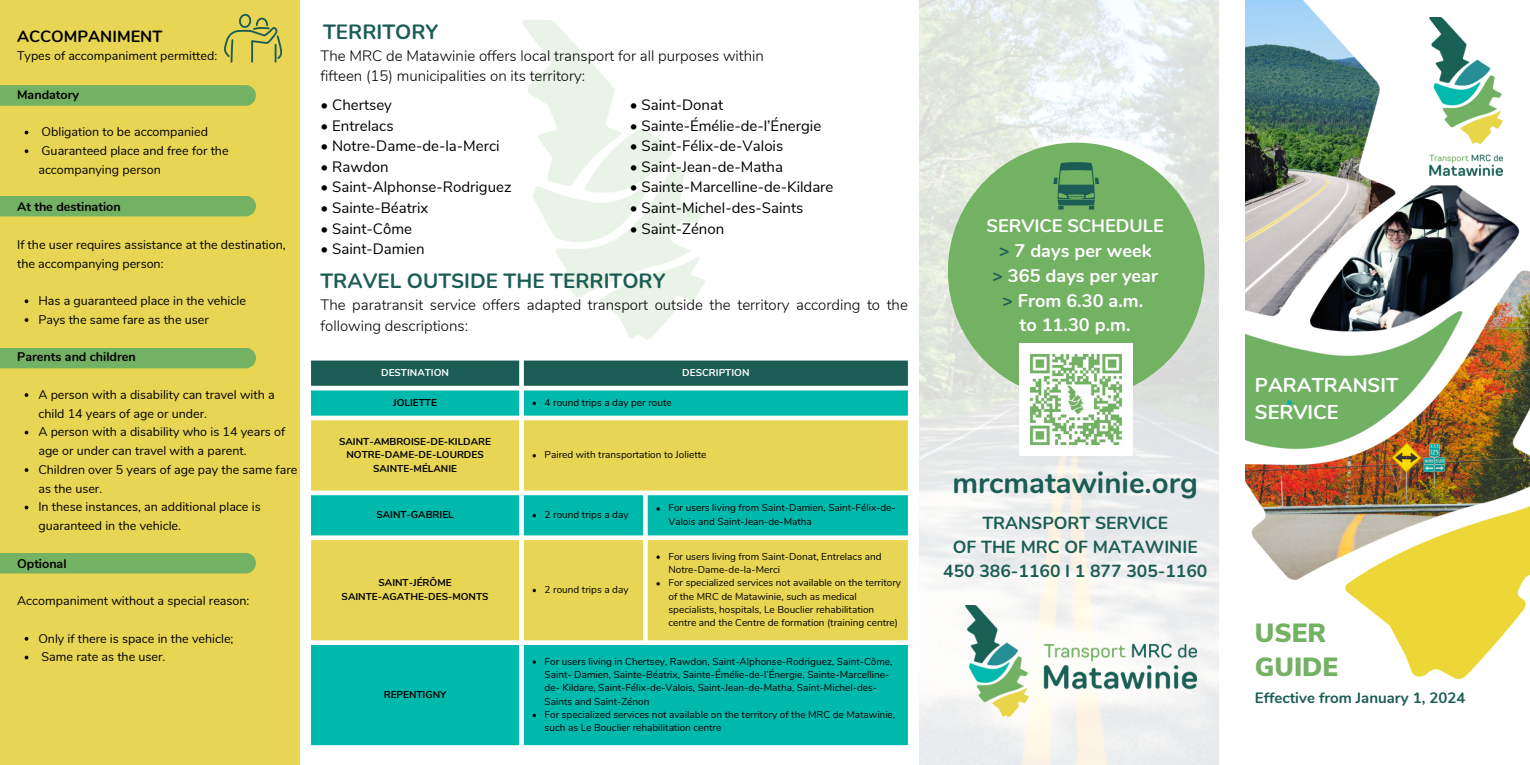
<style>
.page{position:relative;width:1530px;height:765px;background:#fff}
.page>*{position:absolute;margin:0;border:0;box-sizing:border-box;transform-origin:0 0}
.t1{font:700 29.38px "Nunito";color:#1b5d54}
.t2{font:900 26.25px "Nunito Sans";color:#73b163}
.t3{font:700 20.62px "Nunito";color:#1b5d54}
.t4{font:700 20px "Nunito";color:#fff}
.t5{font:700 18.12px "Nunito";color:#fff}
.t6{font:700 17.5px "Nunito";color:#1b5d54}
.t7{font:700 16.25px "Nunito";color:#000}
.t8{font:15px "Nunito Sans";color:#000}
.t9{font:300 15px/20.6px "Nunito";color:#000}
.t10{font:700 15px "Nunito";color:#1b5d54}
.t11{font:12.5px/18.8px "Nunito";color:#000}
.t12{font:700 12.5px "Nunito";color:#000}
.t13{font:10px/13.4px "Nunito";color:#000}
.t14{font:700 10px "Nunito";color:#000}
.t15{font:700 10px "Nunito";color:#fff}
.s1{color:#1b5d54}
</style>
<div class="page">
<img style="left:523px;top:20px;width:182px;height:319px">
<div style="left:311px;top:361px;width:597px;height:25px;background:#1b5d54"></div>
<svg style="left:311px;top:390px;width:597px;height:355px;background:#14beb3"></svg>
<svg style="left:311px;top:420px;width:597px;height:220px;background:#c0d26d"></svg>
<svg style="left:656px;top:507px;width:4px;height:4px"></svg>
<svg style="left:656px;top:556px;width:4px;height:3px"></svg>
<svg style="left:656px;top:582px;width:4px;height:4px"></svg>
<svg style="left:533px;top:660px;width:3px;height:4px"></svg>
<div style="left:0;top:0;width:300px;height:765px;background:#e9d554"></div>
<svg style="left:224px;top:14px;width:58px;height:48px"></svg>
<svg style="left:0;top:85px;width:256px;height:21px;background:#76b162"></svg>
<div style="left:0;top:196px;width:256px;height:20px;background:#73b163"></div>
<div style="left:0;top:348px;width:256px;height:20px;background:#73b163"></div>
<div style="left:0;top:553px;width:256px;height:21px;background:#73b163"></div>
<svg style="left:25px;top:149px;width:3px;height:4px"></svg>
<svg style="left:25px;top:299px;width:3px;height:4px"></svg>
<svg style="left:25px;top:318px;width:3px;height:4px"></svg>
<svg style="left:25px;top:393px;width:3px;height:4px"></svg>
<svg style="left:25px;top:468px;width:3px;height:4px"></svg>
<svg style="left:25px;top:637px;width:3px;height:4px"></svg>
<img style="left:1245px;top:0;width:285px;height:680px">
<img style="left:1430px;top:18px;width:72px;height:157px">
<img style="left:919px;top:0;width:299px;height:765px">
<div style="left:948px;top:143px;width:257px;height:256px;background:#73b163;border-radius:50%"></div>
<img style="left:1020px;top:343px;width:112px;height:113px">
<svg style="left:1053px;top:162px;width:46px;height:48px"></svg>
<img style="left:965px;top:605px;width:232px;height:112px">
<p class="t7" style="left:17px;top:25px;width:147px">ACCOMPANIMENT</p>
<p class="t11" style="left:17px;top:47px;width:202px">Types of accompaniment permitted:</p>
<p class="t12" style="left:17px;top:86px;width:63px">Mandatory</p>
<p class="t11" style="left:42px;top:123px;width:168px">Obligation to be accompanied</p>
<p class="t11" style="left:38px;top:142px;width:192px">Guaranteed place and free for the accompanying person</p>
<p class="t12" style="left:17px;top:199px;width:105px">At the destination</p>
<p class="t11" style="left:17px;top:235px;width:270px">If the user requires assistance at the destination,</p>
<p class="t11" style="left:17px;top:254px;width:148px">the accompanying person:</p>
<p class="t11" style="left:38px;top:292px;width:209px">Has a guaranteed place in the vehicle</p>
<p class="t11" style="left:38px;top:310px;width:172px">Pays the same fare as the user</p>
<p class="t12" style="left:17px;top:349px;width:120px">Parents and children</p>
<p class="t11" style="left:38px;top:385px;width:238px">A person with a disability can travel with a child 14 years of age or under.</p>
<p class="t11" style="left:38px;top:423px;width:248px">A person with a disability who is 14 years of age or under can travel with a parent.</p>
<p class="t11" style="left:38px;top:460px;width:260px">Children over 5 years of age pay the same fare as the user.</p>
<p class="t11" style="left:38px;top:498px;width:224px">In these instances, an additional place is guaranteed in the vehicle.</p>
<p class="t12" style="left:17px;top:555px;width:51px">Optional</p>
<p class="t11" style="left:17px;top:592px;width:234px">Accompaniment without a special reason:</p>
<p class="t11" style="left:38px;top:629px;width:197px">Only if there is space in the vehicle;</p>
<p class="t11" style="left:42px;top:648px;width:125px">Same rate as the user.</p>
<p class="t3" style="left:323px;top:18px;width:117px">TERRITORY</p>
<p class="t9" style="left:320px;top:45px;width:445px">The MRC de Matawinie offers local transport for all purposes within</p>
<p class="t9" style="left:320px;top:66px;width:266px">fifteen (15) municipalities on its territory:</p>
<p class="t8" style="left:320px;top:95px;width:73px">• Chertsey</p>
<p class="t8" style="left:320px;top:115px;width:75px">• Entrelacs</p>
<p class="t8" style="left:320px;top:136px;width:181px">• Notre-Dame-de-la-Merci</p>
<p class="t8" style="left:320px;top:157px;width:70px">• Rawdon</p>
<p class="t8" style="left:320px;top:177px;width:193px">• Saint-Alphonse-Rodriguez</p>
<p class="t8" style="left:320px;top:198px;width:109px">• Sainte-Béatrix</p>
<p class="t8" style="left:320px;top:218px;width:93px">• Saint-Côme</p>
<p class="t8" style="left:320px;top:239px;width:106px">• Saint-Damien</p>
<p class="t8" style="left:630px;top:95px;width:95px">• Saint-Donat</p>
<p class="t8" style="left:630px;top:115px;width:193px">• Sainte-Émélie-de-l’Énergie</p>
<p class="t8" style="left:630px;top:136px;width:155px">• Saint-Félix-de-Valois</p>
<p class="t8" style="left:630px;top:157px;width:155px">• Saint-Jean-de-Matha</p>
<p class="t8" style="left:630px;top:177px;width:205px">• Sainte-Marcelline-de-Kildare</p>
<p class="t8" style="left:630px;top:198px;width:175px">• Saint-Michel-des-Saints</p>
<p class="t8" style="left:630px;top:218px;width:96px">• Saint-Zénon</p>
<p class="t3" style="left:320px;top:267px;width:346px">TRAVEL OUTSIDE THE TERRITORY</p>
<p class="t9" style="left:320px;top:295px;width:589px">The paratransit service offers adapted transport outside the territory according to the following descriptions:</p>
<p class="t15" style="left:381px;top:366px;width:69px">DESTINATION</p>
<p class="t15" style="left:682px;top:366px;width:69px">DESCRIPTION</p>
<p class="t14" style="left:393px;top:396px;width:45px">JOLIETTE</p>
<p class="t13" style="left:545px;top:396px;width:129px">4 round trips a day per route</p>
<p class="t14" style="left:339px;top:435px;width:153px">SAINT-AMBROISE-DE-KILDARE</p>
<p class="t14" style="left:346px;top:448px;width:139px">NOTRE-DAME-DE-LOURDES</p>
<p class="t14" style="left:373px;top:461px;width:85px">SAINTE-MÉLANIE</p>
<p class="t13" style="left:545px;top:448px;width:163px">Paired with transportation to Joliette</p>
<p class="t14" style="left:376px;top:508px;width:79px">SAINT-GABRIEL</p>
<p class="t13" style="left:545px;top:508px;width:85px">2 round trips a day</p>
<p class="t13" style="left:668px;top:501px;width:229px">For users living from Saint-Damien, Saint-Félix-de-<br>Valois and Saint-Jean-de-Matha</p>
<p class="t14" style="left:379px;top:576px;width:75px">SAINT-JÉRÔME</p>
<p class="t14" style="left:342px;top:590px;width:148px">SAINTE-AGATHE-DES-MONTS</p>
<p class="t14" style="left:384px;top:688px;width:64px">REPENTIGNY</p>
<p class="t13" style="left:545px;top:583px;width:85px">2 round trips a day</p>
<p class="t13" style="left:668px;top:550px;width:215px">For users living from Saint-Donat, Entrelacs and<br>Notre-Dame-de-la-Merci</p>
<p class="t13" style="left:668px;top:576px;width:234px">For specialized services not available on the territory of the MRC de Matawinie, such as medical specialists, hospitals, Le Bouclier rehabilitation centre and the Centre de formation (training centre)</p>
<p class="t13" style="left:545px;top:655px;width:349px">For users living in Chertsey, Rawdon, Saint-Alphonse-Rodriguez, Saint-Côme, Saint- Damien, Sainte-Béatrix, Sainte-Émélie-de-l’Énergie, Sainte-Marcelline&shy;de- Kildare, Saint-Félix-de-Valois, Saint-Jean-de-Matha, Saint-Michel-des-Saints and Saint-Zénon</p>
<p class="t13" style="left:545px;top:708px;width:352px">For specialized services not available on the territory of the MRC de Matawinie, such as Le Bouclier rehabilitation centre</p>
<p class="t5" style="left:986px;top:214px;width:179px">SERVICE SCHEDULE</p>
<p class="t5" style="left:999px;top:239px;width:154px"><span class="s1">&gt;</span> 7 days per week</p>
<p class="t5" style="left:992px;top:264px;width:167px"><span class="s1">&gt;</span> 365 days per year</p>
<p class="t5" style="left:1002px;top:288px;width:143px"><span class="s1">&gt;</span> From 6.30 a.m.</p>
<p class="t5" style="left:1020px;top:313px;width:112px">to 11.30 p.m.</p>
<p class="t1" style="left:952px;top:463px;width:247px">mrcmatawinie.org</p>
<p class="t6" style="left:982px;top:511px;width:187px">TRANSPORT SERVICE</p>
<p class="t6" style="left:953px;top:535px;width:246px">OF THE MRC OF MATAWINIE</p>
<p class="t6" style="left:943px;top:560px;width:266px">450 386-1160 I 1 877 305-1160</p>
<p class="t4" style="left:1255px;top:372px;width:145px">PARATRANSIT</p>
<p class="t4" style="left:1255px;top:399px;width:85px">SERVICE</p>
<p class="t2" style="left:1255px;top:616px;width:73px">USER</p>
<p class="t2" style="left:1255px;top:650px;width:85px">GUIDE</p>
<p class="t10" style="left:1255px;top:688px;width:212px">Effective from January 1, 2024</p>
</div>
